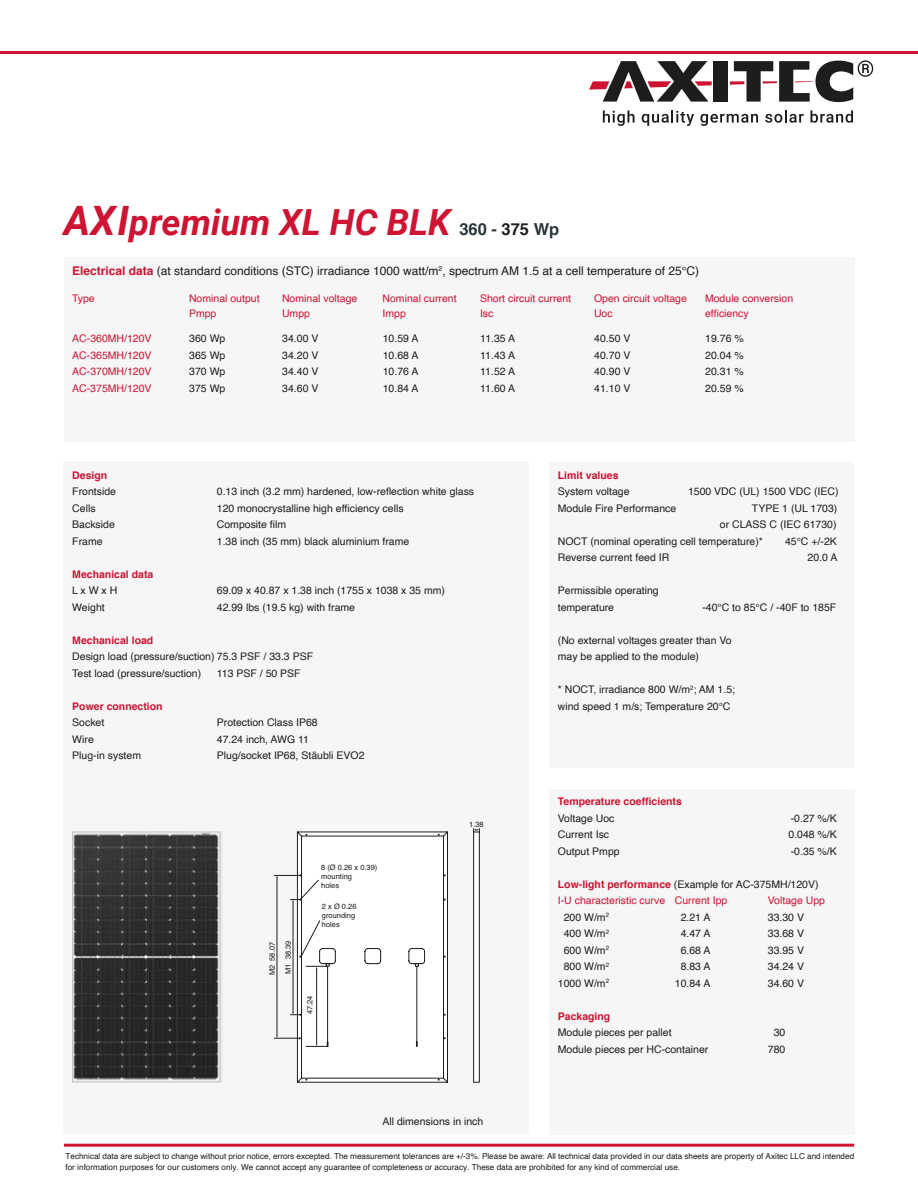
<style>
.page{position:relative;width:918px;height:1188px;background:#fff}
.page>*{position:absolute;margin:0;border:0;box-sizing:border-box;transform-origin:0 0}
.t1{font:italic 700 36px "Roboto";color:#cd1432}
.t2{font:12px "Helvetica";color:#1d1d1b}
.t3{font:10.5px/16.5px "Helvetica";color:#1d1d1b}
.t4{font:10.5px/16.5px "Helvetica";color:#cd1432}
.t5{font:700 10.5px "Helvetica";color:#cd1432}
.t6{font:8.25px/10.5px "Helvetica";color:#1d1d1b}
.t7{font:7.5px/9px "Helvetica";color:#1d1d1b}
.s1{font-size:40.5px}
.s2{font-family:"Helvetica";font-style:normal;font-size:16.5px;color:#2a363b}
.s3{font-family:"Helvetica";font-style:normal;font-size:16.5px;color:#1d1d1b}
.s4{font-weight:700;color:#cd1432}
.s5{font-weight:700}
.s6{color:#1d1d1b}
</style>
<div class="page">
<div style="left:63px;top:461px;width:465px;height:673px;background:#f6f6f6"></div>
<div style="left:64px;top:257px;width:790px;height:185px;background:#f6f6f6"></div>
<div style="left:549px;top:789px;width:306px;height:346px;background:#f6f6f6"></div>
<div style="left:549px;top:462px;width:305px;height:306px;background:#f6f6f6"></div>
<img style="left:72px;top:831px;width:150px;height:252px">
<div style="left:473px;top:832px;width:7px;height:250px;background:#fff;border:1px solid #1d1d1b"></div>
<svg style="left:473px;top:829px;width:7px;height:3px"></svg>
<svg style="left:274px;top:832px;width:174px;height:250px"></svg>
<hr style="left:64px;top:1144px;width:790px;height:3px;background:#cd1432">
<hr style="left:0;top:51px;width:918px;height:3px;background:#cd1432">
<div style="left:714px;top:61px;width:14px;height:41px;background:#1d1d1b"></div>
<svg style="left:589px;top:61px;width:123px;height:41px"></svg>
<svg style="left:603px;top:110px;width:32px;height:16px"></svg>
<svg style="left:642px;top:110px;width:52px;height:16px"></svg>
<svg style="left:700px;top:114px;width:58px;height:12px"></svg>
<svg style="left:765px;top:110px;width:39px;height:13px"></svg>
<svg style="left:810px;top:110px;width:43px;height:13px"></svg>
<svg style="left:730px;top:60px;width:143px;height:42px"></svg>
<h1 class="t1" style="left:64px;top:197px;width:497px"><span class="s1">AXI</span>premium XL HC BLK <span class="s2">360 -</span> <span class="s3">375</span> <span class="s2">Wp</span></h1>
<p class="t2" style="left:72px;top:261px;width:628px"><span class="s4">Electrical data</span> (at standard conditions (STC) irradiance 1000 watt/m<sup>2</sup>, spectrum AM 1.5 at a cell temperature of 25°C)</p>
<p class="t4" style="left:72px;top:290px;width:24px">Type</p>
<p class="t4" style="left:189px;top:290px;width:72px">Nominal output</p>
<p class="t4" style="left:282px;top:290px;width:77px">Nominal voltage</p>
<p class="t4" style="left:383px;top:290px;width:76px">Nominal current</p>
<p class="t4" style="left:480px;top:290px;width:93px">Short circuit current</p>
<p class="t4" style="left:594px;top:290px;width:94px">Open circuit voltage</p>
<p class="t4" style="left:705px;top:290px;width:90px">Module conversion</p>
<p class="t4" style="left:189px;top:306px;width:29px">Pmpp</p>
<p class="t4" style="left:282px;top:306px;width:30px">Umpp</p>
<p class="t4" style="left:383px;top:306px;width:25px">Impp</p>
<p class="t4" style="left:480px;top:306px;width:15px">Isc</p>
<p class="t4" style="left:594px;top:306px;width:20px">Uoc</p>
<p class="t4" style="left:705px;top:306px;width:45px">efficiency</p>
<p class="t4" style="left:72px;top:331px;width:81px">AC-360MH/120V</p>
<p class="t3" style="left:189px;top:331px;width:38px">360 Wp</p>
<p class="t3" style="left:282px;top:331px;width:38px">34.00 V</p>
<p class="t3" style="left:383px;top:331px;width:37px">10.59 A</p>
<p class="t3" style="left:480px;top:331px;width:36px">11.35 A</p>
<p class="t3" style="left:594px;top:331px;width:38px">40.50 V</p>
<p class="t3" style="left:705px;top:331px;width:40px">19.76 %</p>
<p class="t4" style="left:72px;top:347px;width:81px">AC-365MH/120V</p>
<p class="t3" style="left:189px;top:347px;width:38px">365 Wp</p>
<p class="t3" style="left:282px;top:347px;width:38px">34.20 V</p>
<p class="t3" style="left:383px;top:347px;width:37px">10.68 A</p>
<p class="t3" style="left:480px;top:347px;width:36px">11.43 A</p>
<p class="t3" style="left:594px;top:347px;width:38px">40.70 V</p>
<p class="t3" style="left:705px;top:347px;width:40px">20.04 %</p>
<p class="t4" style="left:72px;top:364px;width:81px">AC-370MH/120V</p>
<p class="t3" style="left:189px;top:364px;width:38px">370 Wp</p>
<p class="t3" style="left:282px;top:364px;width:38px">34.40 V</p>
<p class="t3" style="left:383px;top:364px;width:37px">10.76 A</p>
<p class="t3" style="left:480px;top:364px;width:36px">11.52 A</p>
<p class="t3" style="left:594px;top:364px;width:38px">40.90 V</p>
<p class="t3" style="left:705px;top:364px;width:40px">20.31 %</p>
<p class="t4" style="left:72px;top:380px;width:81px">AC-375MH/120V</p>
<p class="t3" style="left:189px;top:380px;width:38px">375 Wp</p>
<p class="t3" style="left:282px;top:380px;width:38px">34.60 V</p>
<p class="t3" style="left:383px;top:380px;width:37px">10.84 A</p>
<p class="t3" style="left:480px;top:380px;width:36px">11.60 A</p>
<p class="t3" style="left:594px;top:380px;width:38px">41.10 V</p>
<p class="t3" style="left:705px;top:380px;width:40px">20.59 %</p>
<p class="t5" style="left:72px;top:467px;width:37px">Design</p>
<p class="t3" style="left:72px;top:484px;width:45px">Frontside</p>
<p class="t3" style="left:217px;top:484px;width:259px">0.13 inch (3.2 mm) hardened, low-reflection white glass</p>
<p class="t3" style="left:72px;top:500px;width:25px">Cells</p>
<p class="t3" style="left:217px;top:500px;width:188px">120 monocrystalline high efficiency cells</p>
<p class="t3" style="left:72px;top:517px;width:44px">Backside</p>
<p class="t3" style="left:217px;top:517px;width:71px">Composite film</p>
<p class="t3" style="left:72px;top:533px;width:32px">Frame</p>
<p class="t3" style="left:217px;top:533px;width:194px">1.38 inch (35 mm) black aluminium frame</p>
<p class="t5" style="left:72px;top:566px;width:83px">Mechanical data</p>
<p class="t3" style="left:72px;top:583px;width:47px">LxWxH</p>
<p class="t3" style="left:217px;top:583px;width:230px">69.09 x 40.87 x 1.38 inch (1755 x 1038 x 35 mm)</p>
<p class="t3" style="left:72px;top:599px;width:34px">Weight</p>
<p class="t3" style="left:217px;top:599px;width:140px">42.99 lbs (19.5 kg) with frame</p>
<p class="t5" style="left:72px;top:632px;width:83px">Mechanical load</p>
<p class="t3" style="left:72px;top:649px;width:242px">Design load (pressure/suction) 75.3 PSF / 33.3 PSF<br>Test load (pressure/suction)</p>
<p class="t3" style="left:217px;top:665px;width:85px">113 PSF / 50 PSF</p>
<p class="t5" style="left:72px;top:698px;width:92px">Power connection</p>
<p class="t3" style="left:72px;top:715px;width:34px">Socket</p>
<p class="t3" style="left:217px;top:715px;width:102px">Protection Class IP68</p>
<p class="t3" style="left:72px;top:731px;width:23px">Wire</p>
<p class="t3" style="left:217px;top:731px;width:94px">47.24 inch, AWG 11</p>
<p class="t3" style="left:72px;top:748px;width:70px">Plug-in system</p>
<p class="t3" style="left:217px;top:748px;width:149px">Plug/socket IP68, Stäubli EVO2</p>
<p class="t7" style="left:321px;top:863px;width:58px">8 (Ø 0.26 x 0.39) mounting<br>holes</p>
<p class="t7" style="left:268px;top:975px;width:35px;rotate:-90deg">M2 58.07</p>
<p class="t7" style="left:284px;top:974px;width:35px;rotate:-90deg">M1 38.39</p>
<p class="t7" style="left:322px;top:902px;width:36px">2 x Ø 0.26 grounding holes</p>
<p class="t7" style="left:306px;top:1014px;width:20px;rotate:-90deg">47.24</p>
<p class="t7" style="left:469px;top:820px;width:16px">1.38</p>
<p class="t3" style="left:382px;top:1114px;width:102px">All dimensions in inch</p>
<p class="t5" style="left:558px;top:467px;width:62px">Limit values</p>
<p class="t3" style="left:558px;top:484px;width:73px">System voltage</p>
<p class="t3" style="left:688px;top:484px;width:152px">1500 VDC (UL) 1500 VDC (IEC)</p>
<p class="t3" style="left:558px;top:500px;width:120px">Module Fire Performance</p>
<p class="t3" style="left:752px;top:500px;width:87px">TYPE 1 (UL 1703)</p>
<p class="t3" style="left:720px;top:517px;width:118px">or CLASS C (IEC 61730)</p>
<p class="t3" style="left:558px;top:533px;width:207px">NOCT (nominal operating cell temperature)*</p>
<p class="t3" style="left:785px;top:533px;width:53px">45°C +/-2K</p>
<p class="t3" style="left:558px;top:550px;width:113px">Reverse current feed IR</p>
<p class="t3" style="left:808px;top:550px;width:31px">20.0 A</p>
<p class="t3" style="left:558px;top:583px;width:102px">Permissible operating temperature</p>
<p class="t3" style="left:702px;top:599px;width:135px">-40°C to 85°C / -40F to 185F</p>
<p class="t3" style="left:558px;top:632px;width:175px">(No external voltages greater than Vo may be applied to the module)</p>
<p class="t3" style="left:558px;top:682px;width:179px">* NOCT, irradiance 800 W/m<sup>2</sup>; AM 1.5; wind speed 1 m/s; Temperature 20°C</p>
<p class="t5" style="left:558px;top:793px;width:126px">Temperature coefficients</p>
<p class="t3" style="left:558px;top:810px;width:58px">Voltage Uoc</p>
<p class="t3" style="left:791px;top:810px;width:48px">-0.27 %/K</p>
<p class="t3" style="left:558px;top:827px;width:53px">Current Isc</p>
<p class="t3" style="left:788px;top:827px;width:50px">0.048 %/K</p>
<p class="t3" style="left:558px;top:843px;width:63px">Output Pmpp</p>
<p class="t3" style="left:791px;top:843px;width:48px">-0.35 %/K</p>
<p class="t4" style="left:558px;top:876px;width:262px"><span class="s5">Low-light performance</span> <span class="s6">(Example for AC-375MH/120V)<br></span>I-U characteristic curve Current Ipp</p>
<p class="t4" style="left:768px;top:893px;width:59px">Voltage Upp</p>
<p class="t3" style="left:564px;top:909px;width:47px">200 W/m<sup>2</sup></p>
<p class="t3" style="left:681px;top:909px;width:31px">2.21 A</p>
<p class="t3" style="left:768px;top:909px;width:38px">33.30 V</p>
<p class="t3" style="left:564px;top:926px;width:47px">400 W/m<sup>2</sup></p>
<p class="t3" style="left:681px;top:926px;width:31px">4.47 A</p>
<p class="t3" style="left:768px;top:926px;width:38px">33.68 V</p>
<p class="t3" style="left:564px;top:942px;width:47px">600 W/m<sup>2</sup></p>
<p class="t3" style="left:681px;top:942px;width:31px">6.68 A</p>
<p class="t3" style="left:768px;top:942px;width:38px">33.95 V</p>
<p class="t3" style="left:564px;top:959px;width:47px">800 W/m<sup>2</sup></p>
<p class="t3" style="left:681px;top:959px;width:31px">8.83 A</p>
<p class="t3" style="left:768px;top:959px;width:38px">34.24 V</p>
<p class="t3" style="left:558px;top:975px;width:53px">1000 W/m<sup>2</sup></p>
<p class="t3" style="left:675px;top:975px;width:37px">10.84 A</p>
<p class="t3" style="left:768px;top:975px;width:38px">34.60 V</p>
<p class="t5" style="left:558px;top:1008px;width:54px">Packaging</p>
<p class="t3" style="left:558px;top:1025px;width:115px">Module pieces per pallet</p>
<p class="t3" style="left:774px;top:1025px;width:13px">30</p>
<p class="t3" style="left:558px;top:1041px;width:152px">Module pieces per HC-container</p>
<p class="t3" style="left:768px;top:1041px;width:19px">780</p>
<p class="t6" style="left:66px;top:1151px;width:790px">Technical data are subject to change without prior notice, errors excepted. The measurement tolerances are +/-3%. Please be aware: All technical data provided in our data sheets are property of Axitec LLC and intended for information purposes for our customers only. ‪We cannot accept any guarantee of completeness or accuracy. These data are prohibited for any kind of commercial use.</p>
</div>
